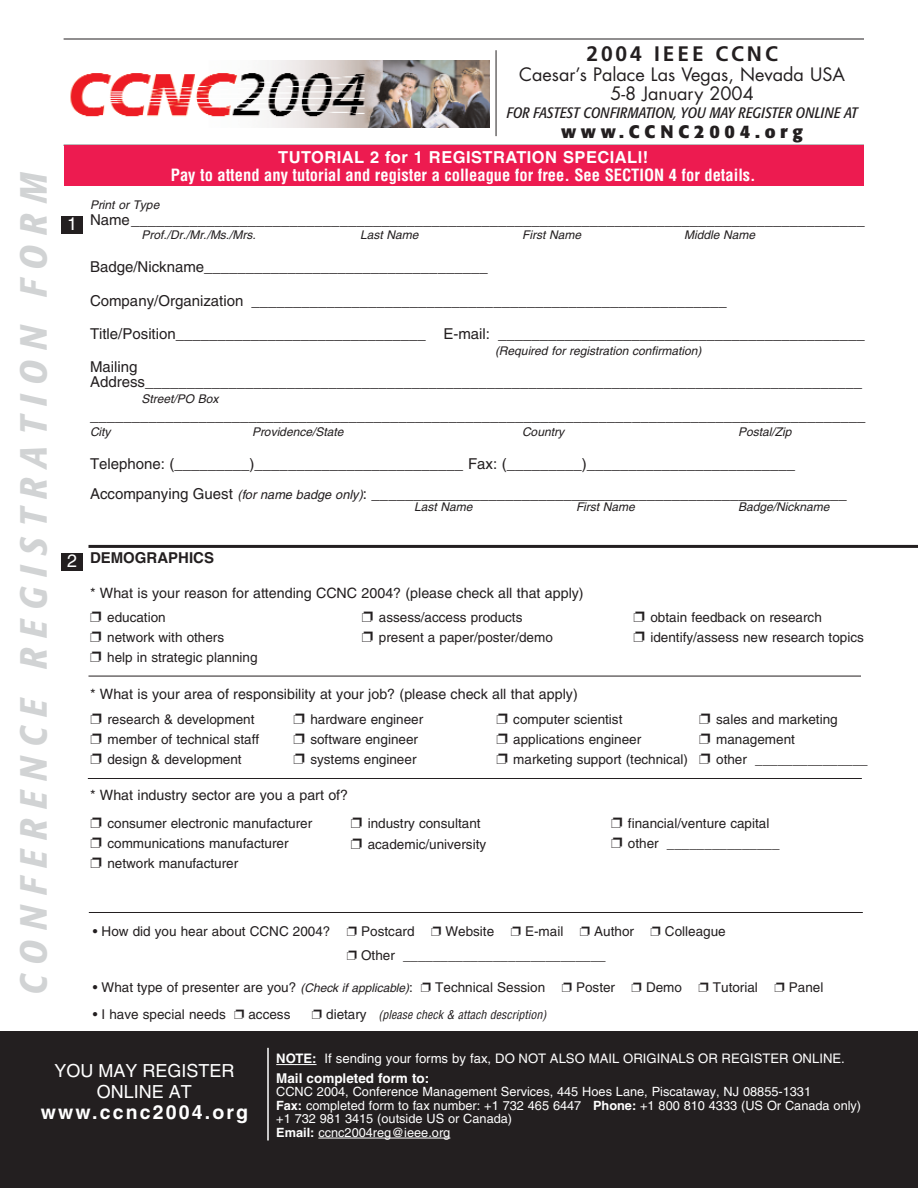
<style>
.page{position:relative;width:918px;height:1188px;background:#fff}
.page>*{position:absolute;margin:0;border:0;box-sizing:border-box;transform-origin:0 0}
.t1{font:italic 500 condensed 37.5px "Formata";color:#d1d3d4}
.t2{font:700 21px "Frutiger";letter-spacing:.14em;color:#231f20}
.t3{font:700 19.5px "Helvetica T Mc";letter-spacing:.11em;color:#fff}
.t4{font:18px/19.5px "Futura";color:#231f20;text-align:center}
.t5{font:18px/21px "Helvetica T Mc";color:#fff;text-align:center}
.t6{font:700 18px "Formata";letter-spacing:.26em;color:#231f20}
.t7{font:18px "Helvetica";color:#fff}
.t8{font:700 condensed 16.5px "Helvetica";color:#fff}
.t9{font:700 16.5px "Helvetica T Mc";letter-spacing:.03em;color:#fff}
.t10{font:15px/15px "Helvetica T Mc";color:#231f20}
.t11{font:italic condensed 15px "Formata";color:#231f20}
.t12{font:700 15px "Helvetica T Mc";color:#231f20}
.t13{font:14.25px "Helvetica T Mc";color:#231f20}
.t14{font:13.5px/19.8px "Helvetica T Mc";color:#231f20}
.t15{font:700 13.5px "Helvetica T Mc";color:#fff}
.t16{font:13.2px "Helvetica T Mc";color:#fff}
.t17{font:12.75px/13.5px "Helvetica T Mc";color:#fff}
.t18{font:italic 12px "Helvetica T Mc";color:#231f20}
.t19{font:italic condensed 12px "Helvetica";color:#231f20}
.s1{font-style:italic;font-size:12.75px}
.s2{font-style:italic;font-size:12px}
.s3{font-family:"Helvetica T Mc";font-style:normal;font-stretch:normal;font-size:13.5px}
.s4{font-weight:700}
</style>
<div class="page">
<div style="left:0;top:1032px;width:918px;height:156px;background:#231f20"></div>
<svg style="left:276px;top:1064px;width:41px;height:1px"></svg>
<hr style="left:318px;top:1138px;width:132px;height:1px;background:#fff">
<hr style="left:267px;top:1048px;width:2px;height:93px;background:#fff">
<div style="left:62px;top:216px;width:21px;height:18px;background:#231f20"></div>
<div style="left:62px;top:553px;width:21px;height:18px;background:#231f20"></div>
<hr style="left:88px;top:545px;width:830px;height:3px;background:#231f20">
<img style="left:70px;top:60px;width:420px;height:67px">
<hr style="left:496px;top:50px;width:1px;height:86px;background:#231f20">
<hr style="left:64px;top:145px;width:800px;height:1px;background:#231f20">
<hr style="left:64px;top:39px;width:800px;height:1px;background:#231f20">
<hr style="left:88px;top:676px;width:773px;height:1px;background:#231f20">
<hr style="left:88px;top:778px;width:774px;height:1px;background:#231f20">
<hr style="left:89px;top:912px;width:774px;height:1px;background:#231f20">
<div style="left:65px;top:145px;width:799px;height:41px;background:#ed1b50"></div>
<h1 class="t1" style="left:18px;top:995px;width:825px;rotate:-90deg">CONFERENCE REGISTRATION FORM</h1>
<h3 class="t7" style="left:67px;top:217px;width:12px">1</h3>
<h2 class="t2" style="left:586px;top:45px;width:193px">2004 IEEE CCNC</h2>
<h3 class="t4" style="left:519px;top:66px;width:327px">Caesar’s Palace Las Vegas, Nevada USA<br>5-8 January 2004</h3>
<p class="t11" style="left:507px;top:107px;width:352px">FOR FASTEST CONFIRMATION, YOU MAY REGISTER ONLINE AT</p>
<h3 class="t6" style="left:561px;top:123px;width:243px">www.CCNC2004.org</h3>
<p class="t9" style="left:278px;top:151px;width:372px">TUTORIAL 2 for 1 REGISTRATION SPECIALl!</p>
<p class="t8" style="left:171px;top:169px;width:586px">Pay to attend any tutorial and register a colleague for free. See SECTION 4 for details.</p>
<p class="t18" style="left:90px;top:200px;width:73px">Print or Type</p>
<p class="t10" style="left:90px;top:214px;width:776px">Name________________________________________________________________________________________</p>
<p class="t18" style="left:141px;top:230px;width:118px">Prof./Dr./Mr./Ms./Mrs.</p>
<p class="t18" style="left:360px;top:230px;width:62px">Last Name</p>
<p class="t18" style="left:522px;top:230px;width:63px">First Name</p>
<p class="t18" style="left:684px;top:230px;width:75px">Middle Name</p>
<p class="t10" style="left:90px;top:261px;width:399px">Badge/Nickname__________________________________</p>
<p class="t10" style="left:90px;top:294px;width:638px">Company/Organization _________________________________________________________</p>
<p class="t10" style="left:90px;top:327px;width:777px">Title/Position______________________________ E-mail: ____________________________________________</p>
<p class="t10" style="left:90px;top:361px;width:774px">Mailing<br>Address______________________________________________________________________________________</p>
<p class="t10" style="left:90px;top:409px;width:777px">_____________________________________________________________________________________________</p>
<p class="t18" style="left:90px;top:427px;width:22px">City</p>
<p class="t18" style="left:252px;top:427px;width:95px">Providence/State</p>
<p class="t18" style="left:522px;top:427px;width:44px">Country</p>
<p class="t18" style="left:738px;top:427px;width:57px">Postal/Zip</p>
<p class="t10" style="left:90px;top:450px;width:758px;line-height:30.3px">Telephone: (_________)_________________________ Fax: (_________)_________________________<br>Accompanying Guest <span class="s1">(for name badge only)</span>: _________________________________________________________</p>
<p class="t18" style="left:414px;top:503px;width:62px">Last Name</p>
<p class="t18" style="left:576px;top:503px;width:63px">First Name</p>
<p class="t18" style="left:738px;top:503px;width:95px">Badge/Nickname</p>
<p class="t18" style="left:495px;top:347px;width:210px">(Required for registration confirmation)</p>
<p class="t18" style="left:142px;top:395px;width:81px">Street/PO Box</p>
<h3 class="t7" style="left:67px;top:554px;width:12px">2</h3>
<p class="t12" style="left:90px;top:552px;width:126px">DEMOGRAPHICS</p>
<p class="t13" style="left:90px;top:588px;width:495px">* What is your reason for attending CCNC 2004? (please check all that apply)</p>
<p class="t14" style="left:90px;top:609px;width:169px">❐ education<br>❐ network with others<br>❐ help in strategic planning</p>
<p class="t14" style="left:362px;top:609px;width:192px">❐ assess/access products<br>❐ present a paper/poster/demo</p>
<p class="t14" style="left:634px;top:609px;width:232px">❐ obtain feedback on research<br>❐ identify/assess new research topics</p>
<p class="t13" style="left:90px;top:688px;width:489px">* What is your area of responsibility at your job? (please check all that apply)</p>
<p class="t14" style="left:90px;top:711px;width:170px">❐ research &amp; development ❐ member of technical staff ❐ design &amp; development</p>
<p class="t14" style="left:293px;top:711px;width:131px">❐ hardware engineer ❐ software engineer ❐ systems engineer</p>
<p class="t14" style="left:496px;top:711px;width:193px">❐ computer scientist<br>❐ applications engineer<br>❐ marketing support (technical)</p>
<p class="t14" style="left:699px;top:711px;width:170px">❐ sales and marketing<br>❐ management<br>❐ other _______________</p>
<p class="t13" style="left:90px;top:789px;width:260px">* What industry sector are you a part of?</p>
<p class="t14" style="left:90px;top:815px;width:223px">❐ consumer electronic manufacturer ❐ communications manufacturer<br>❐ network manufacturer</p>
<p class="t14" style="left:351px;top:814px;width:137px;line-height:21.3px">❐ industry consultant ❐ academic/university</p>
<p class="t14" style="left:611px;top:815px;width:170px">❐ financial/venture capital ❐ other _______________</p>
<p class="t14" style="left:347px;top:920px;width:381px;line-height:24.3px;text-indent:-254px">• How did you hear about CCNC 2004? ❐ Postcard ❐ Website ❐ E-mail ❐ Author ❐ Colleague ❐ Other ___________________________</p>
<p class="t14" style="left:93px;top:979px;width:732px">• What type of presenter are you? <span class="s2">(Check if applicable)</span>: ❐ Technical Session ❐ Poster ❐ Demo ❐ Tutorial ❐ Panel</p>
<p class="t14" style="left:93px;top:1006px;width:199px">• I have special needs ❐ access</p>
<p class="t19" style="left:312px;top:1010px;width:236px">❐ <span class="s3">dietary</span> (please check &amp; attach description)</p>
<h3 class="t5" style="left:54px;top:1061px;width:182px">YOU MAY REGISTER<br>ONLINE AT</h3>
<h3 class="t3" style="left:41px;top:1105px;width:208px">www.ccnc2004.org</h3>
<p class="t16" style="left:276px;top:1054px;width:570px"><span class="s4">NOTE:</span> If sending your forms by fax, DO NOT ALSO MAIL ORIGINALS OR REGISTER ONLINE.</p>
<p class="t15" style="left:276px;top:1073px;width:155px">Mail completed form to:</p>
<p class="t17" style="left:276px;top:1086px;width:586px">CCNC 2004, Conference Management Services, 445 Hoes Lane, Piscataway, NJ 08855-1331<br><span class="s4">Fax:</span> completed form to fax number: +1 732 465 6447 <span class="s4">Phone:</span> +1 800 810 4333 (US Or Canada only) +1 732 981 3415 (outside US or Canada)<br><span class="s4">Email:</span> ccnc2004reg@ieee.org</p>
</div>
